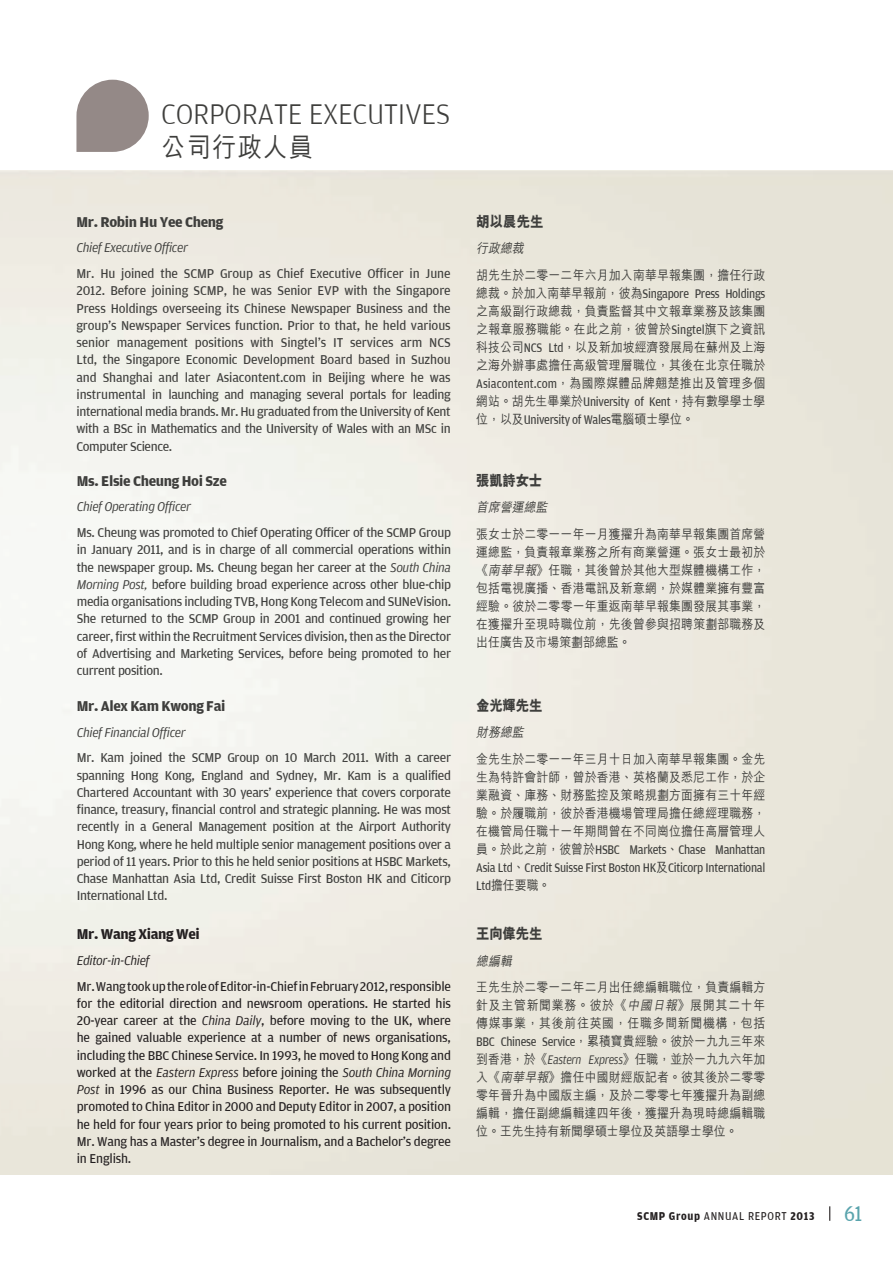
<style>
.page{position:relative;width:893px;height:1263px;background:#fff}
.page>*{position:absolute;margin:0;border:0;box-sizing:border-box;transform-origin:0 0}
.t1{font:300 30px "Amplitude";letter-spacing:-.01em;color:#3e3e3c}
.t2{font:27px "M Hei HK Medium E Ten B5 H";letter-spacing:.05em;color:#3e3e3c;scale:.9 1}
.t3{font:22.5px "Amplitude";color:#5aa4ad;scale:.9 1}
.t4{font:700 15px "Amplitude";letter-spacing:-.025em;color:#3e3e3c}
.t5{font:15px "M Hei HK Xbold E Ten B5 H";letter-spacing:-.025em;color:#3e3e3c;scale:.9 1}
.t6{font:700 15px "Amplitude";letter-spacing:-.025em;color:#231f20}
.t7{font:13.5px/17.2px "Amplitude";letter-spacing:-.025em;color:#3e3e3c;text-align:justify}
.t8{font:13.5px/17.2px "Amplitude";letter-spacing:-.015em;color:#231f20;text-align:justify}
.t9{font:italic 13.5px "Amplitude";letter-spacing:-.025em;color:#3e3e3c}
.t10{font:italic 13.5px "Amplitude";letter-spacing:-.025em;color:#231f20}
.t11{font:13.2px/18px "M Hei HK Medium E Ten B5 H";letter-spacing:.015em;color:#3e3e3c;text-align:justify;scale:.9 1}
.t12{font:13.2px/18px "Amplitude";letter-spacing:-.025em;color:#3e3e3c;scale:.9 1}
.t13{font:italic 13.2px "M Hei HK Medium E Ten B5 H";color:#3e3e3c;scale:.9 1}
.t14{font:700 12px "Amplitude";letter-spacing:.06em;color:#231f20;scale:.9 1}
.s1{font-style:italic}
.s2{font-family:"M Hei HK Medium E Ten B5 H"}
.s3{font-family:"Amplitude"}
.s4{font-family:"Amplitude";font-style:italic}
.s5{font-weight:400}
</style>
<div class="page">
<svg style="left:829px;top:1206px;width:1px;height:15px"></svg>
<svg style="left:76px;top:80px;width:73px;height:72px"></svg>
<h1 class="t1" style="left:161px;top:98px;width:291px">CORPORATE EXECUTIVES</h1>
<h2 class="t2" style="left:161px;top:137px;width:170px">公司行政人員</h2>
<p class="t4" style="left:76px;top:213px;width:148px">Mr. Robin Hu Yee Cheng</p>
<p class="t9" style="left:76px;top:243px;width:113px">Chief Executive Officer</p>
<p class="t7" style="left:76px;top:265px;width:376px">Mr. Hu joined the SCMP Group as Chief Executive Officer in June 2012. Before joining SCMP, he was Senior EVP with the Singapore Press Holdings overseeing its Chinese Newspaper Business and the group’s Newspaper Services function. Prior to that, he held various senior management positions with Singtel’s IT services arm NCS Ltd, the Singapore Economic Development Board based in Suzhou and Shanghai and later Asiacontent.com in Beijing where he was instrumental in launching and managing several portals for leading international media brands. Mr. Hu graduated from the University of Kent with a BSc in Mathematics and the University of Wales with an MSc in Computer Science.</p>
<p class="t4" style="left:77px;top:472px;width:152px">Ms. Elsie Cheung Hoi Sze</p>
<p class="t9" style="left:77px;top:502px;width:116px">Chief Operating Officer</p>
<p class="t7" style="left:77px;top:524px;width:376px">Ms. Cheung was promoted to Chief Operating Officer of the SCMP Group in January 2011, and is in charge of all commercial operations within the newspaper group. Ms. Cheung began her career at the <span class="s1">South China Morning Post,</span> before building broad experience across other blue-chip media organisations including TVB, Hong Kong Telecom and SUNeVision.<br>She returned to the SCMP Group in 2001 and continued growing her career, first within the Recruitment Services division, then as the Director of Advertising and Marketing Services, before being promoted to her current position.</p>
<p class="t4" style="left:77px;top:698px;width:150px">Mr. Alex Kam Kwong Fai</p>
<p class="t9" style="left:77px;top:727px;width:110px">Chief Financial Officer</p>
<p class="t7" style="left:77px;top:749px;width:376px">Mr. Kam joined the SCMP Group on 10 March 2011. With a career spanning Hong Kong, England and Sydney, Mr. Kam is a qualified Chartered Accountant with 30 years’ experience that covers corporate finance, treasury, financial control and strategic planning. He was most recently in a General Management position at the Airport Authority Hong Kong, where he held multiple senior management positions over a period of 11 years. Prior to this he held senior positions at HSBC Markets, Chase Manhattan Asia Ltd, Credit Suisse First Boston HK and Citicorp International Ltd.</p>
<p class="t6" style="left:77px;top:926px;width:124px">Mr. Wang Xiang Wei</p>
<p class="t10" style="left:77px;top:955px;width:74px">Editor-in-Chief</p>
<p class="t8" style="left:77px;top:978px;width:376px">Mr. Wang took up the role of Editor-in-Chief in February 2012, responsible for the editorial direction and newsroom operations. He started his 20-year career at the <span class="s1">China Daily</span>, before moving to the UK, where he gained valuable experience at a number of news organisations, including the BBC Chinese Service. In 1993, he moved to Hong Kong and worked at the <span class="s1">Eastern Express</span> before joining the <span class="s1">South China Morning Post</span> in 1996 as our China Business Reporter. He was subsequently promoted to China Editor in 2000 and Deputy Editor in 2007, a position he held for four years prior to being promoted to his current position.<br>Mr. Wang has a Master’s degree in Journalism, and a Bachelor’s degree in English.</p>
<p class="t5" style="left:476px;top:215px;width:76px">胡以晨先生</p>
<p class="t13" style="left:476px;top:243px;width:57px">行政總裁</p>
<p class="t11" style="left:476px;top:267px;width:323px">胡先生於二零一二年六月加入南華早報集團，擔任行政</p>
<p class="t12" style="left:476px;top:284px;width:323px"><span class="s2">總裁。於加入南華早報前，彼為</span>Singapore Press Holdings</p>
<p class="t11" style="left:476px;top:303px;width:323px">之高級副行政總裁，負責監督其中文報章業務及該集團之報章服務職能。在此之前，彼曾於<span class="s3">Singtel</span>旗下之資訊科技公司<span class="s3">NCS Ltd</span>，以及新加坡經濟發展局在蘇州及上海之海外辦事處擔任高級管理層職位，其後在北京任職於<span class="s3">Asiacontent.com</span>，為國際媒體品牌翹楚推出及管理多個網站。胡先生畢業於<span class="s3">University of Kent</span>，持有數學學士學</p>
<p class="t12" style="left:476px;top:410px;width:243px"><span class="s2">位，以及</span>University of Wales<span class="s2">電腦碩士學位。</span></p>
<p class="t5" style="left:476px;top:474px;width:75px">張凱詩女士</p>
<p class="t13" style="left:476px;top:502px;width:83px">首席營運總監</p>
<p class="t11" style="left:476px;top:526px;width:323px">張女士於二零一一年一月獲擢升為南華早報集團首席營運總監，負責報章業務之所有商業營運。張女士最初於《<span class="s1">南華早報</span>》任職，其後曾於其他大型媒體機構工作，包括電視廣播、香港電訊及新意網，於媒體業擁有豐富經驗。彼於二零零一年重返南華早報集團發展其事業，在獲擢升至現時職位前，先後曾參與招聘策劃部職務及出任廣告及市場策劃部總監。</p>
<p class="t5" style="left:476px;top:700px;width:75px">金光輝先生</p>
<p class="t13" style="left:476px;top:727px;width:57px">財務總監</p>
<p class="t11" style="left:476px;top:752px;width:323px">金先生於二零一一年三月十日加入南華早報集團。金先生為特許會計師，曾於香港、英格蘭及悉尼工作，於企業融資、庫務、財務監控及策略規劃方面擁有三十年經驗。於履職前，彼於香港機場管理局擔任總經理職務，在機管局任職十一年期間曾在不同崗位擔任高層管理人</p>
<p class="t12" style="left:476px;top:841px;width:323px"><span class="s2">員。於此之前，彼曾於</span>HSBC Markets<span class="s2">、</span>Chase Manhattan<br>Asia Ltd<span class="s2">、</span>Credit Suisse First Boston HK<span class="s2">及</span>Citicorp International</p>
<p class="t11" style="left:476px;top:878px;width:84px"><span class="s3">Ltd</span>擔任要職。</p>
<p class="t5" style="left:476px;top:928px;width:75px">王向偉先生</p>
<p class="t13" style="left:476px;top:956px;width:44px">總編輯</p>
<p class="t11" style="left:476px;top:980px;width:323px">王先生於二零一二年二月出任總編輯職位，負責編輯方針及主管新聞業務。彼於《<span class="s1">中國日報</span>》展開其二十年傳媒事業，其後前往英國，任職多間新聞機構，包括</p>
<p class="t12" style="left:476px;top:1033px;width:323px">BBC Chinese Service<span class="s2">，累積寶貴經驗。彼於一九九三年來</span></p>
<p class="t11" style="left:476px;top:1052px;width:323px">到香港，於《<span class="s4">Eastern Express</span>》任職，並於一九九六年加入《<span class="s1">南華早報</span>》擔任中國財經版記者。彼其後於二零零零年晉升為中國版主編，及於二零零七年獲擢升為副總編輯，擔任副總編輯達四年後，獲擢升為現時總編輯職位。王先生持有新聞學碩士學位及英語學士學位。</p>
<p class="t14" style="left:637px;top:1209px;width:198px">SCMP Group <span class="s5">ANNUAL REPORT</span> 2013</p>
<h3 class="t3" style="left:844px;top:1201px;width:22px">61</h3>
</div>
